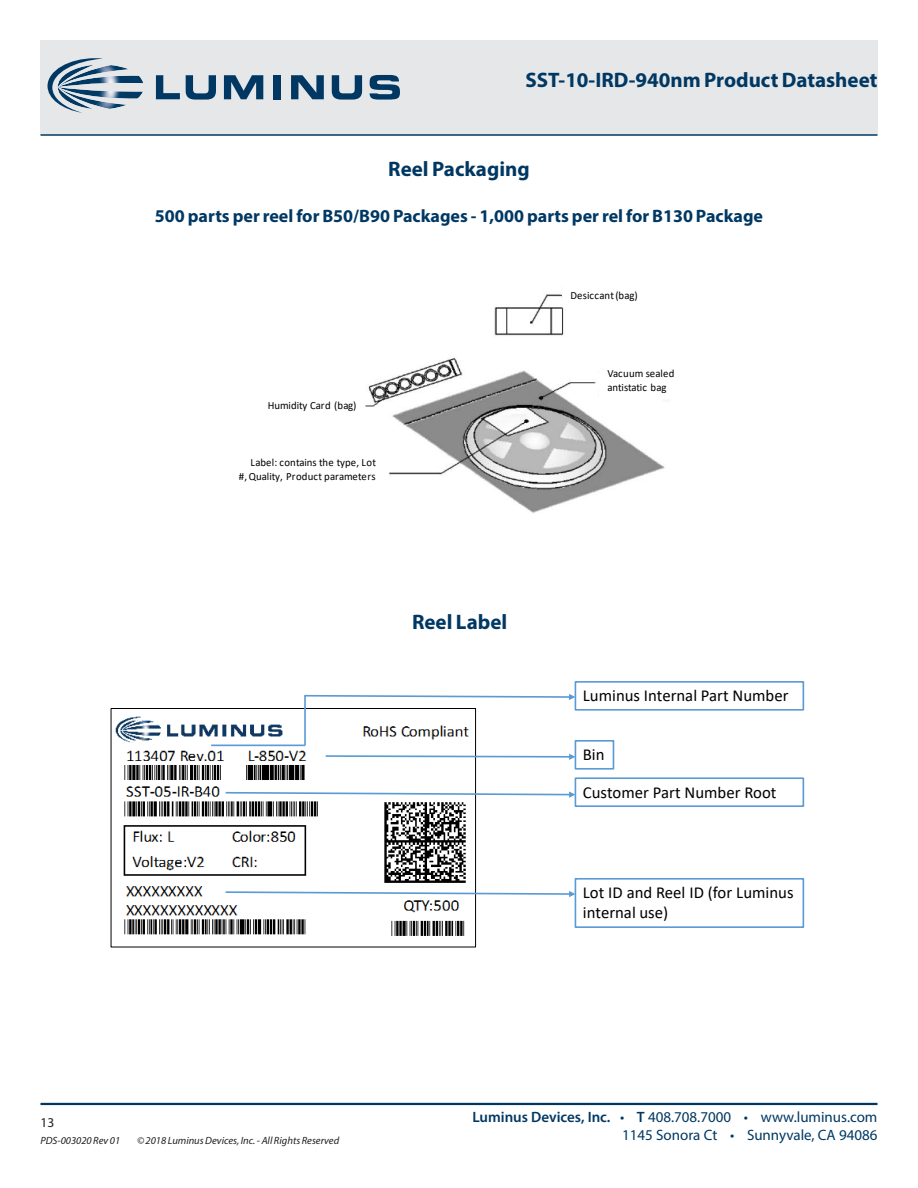
<style>
.page{position:relative;width:918px;height:1188px;background:#fff}
.page>*{position:absolute;margin:0;border:0;box-sizing:border-box;transform-origin:0 0}
.t1{font:700 21px "Myriad Pro";color:#003863}
.t2{font:700 18px "Myriad Pro";color:#003863}
.t3{font:16.8px/20.1px "Calibri";color:#000}
.t4{font:15px/18px "Myriad Pro";color:#003863;text-align:right}
.t5{font:13.5px "Myriad Pro";color:#221f1f}
.t6{font:10.95px/13.5px "Calibri";letter-spacing:.005em;color:#000}
.t7{font:italic 10.5px "Myriad Pro";color:#221f1f}
.s1{font-weight:600}
</style>
<div class="page">
<div style="left:41px;top:40px;width:837px;height:95px;background:#e6e7e8"></div>
<hr style="left:41px;top:1103px;width:837px;height:2px;background:#003863">
<hr style="left:41px;top:134px;width:837px;height:2px;background:#003863">
<img style="left:103px;top:91px;width:8px;height:18px">
<svg style="left:48px;top:58px;width:55px;height:55px"></svg>
<svg style="left:156px;top:75px;width:24px;height:24px"></svg>
<svg style="left:186px;top:75px;width:30px;height:25px"></svg>
<svg style="left:224px;top:75px;width:39px;height:24px"></svg>
<div style="left:273px;top:75px;width:8px;height:24px;background:#003863"></div>
<svg style="left:291px;top:75px;width:33px;height:24px"></svg>
<svg style="left:332px;top:75px;width:30px;height:25px"></svg>
<svg style="left:370px;top:75px;width:30px;height:25px"></svg>
<img style="left:365px;top:294px;width:302px;height:219px">
<div style="left:563px;top:285px;width:89px;height:22px;background:#fff"></div>
<div style="left:599px;top:363px;width:86px;height:35px;background:#fff"></div>
<div style="left:206px;top:453px;width:178px;height:35px;background:#fff"></div>
<img style="left:115px;top:716px;width:354px;height:220px">
<div style="left:111px;top:708px;width:365px;height:239px;border:1px solid #000"></div>
<svg style="left:324px;top:754px;width:251px;height:6px"></svg>
<div style="left:575px;top:740px;width:39px;height:30px;border:2px solid #5b9bd5"></div>
<hr style="left:211px;top:745px;width:94px;height:1px;background:#5b9bd5">
<hr style="left:304px;top:696px;width:2px;height:49px;background:#5b9bd5">
<svg style="left:304px;top:694px;width:271px;height:6px"></svg>
<svg style="left:224px;top:791px;width:351px;height:7px"></svg>
<div style="left:575px;top:777px;width:229px;height:30px;border:2px solid #5b9bd5"></div>
<div style="left:575px;top:681px;width:229px;height:30px;border:2px solid #5b9bd5"></div>
<svg style="left:224px;top:890px;width:351px;height:7px"></svg>
<div style="left:575px;top:878px;width:229px;height:50px;border:2px solid #5b9bd5"></div>
<h1 class="t1" style="left:526px;top:72px;width:353px">SST-10-IRD-940nm Product Datasheet</h1>
<h1 class="t1" style="left:388px;top:161px;width:143px">Reel Packaging</h1>
<h2 class="t2" style="left:155px;top:209px;width:610px">500 parts per reel for B50/B90 Packages - 1,000 parts per rel for B130 Package</h2>
<p class="t6" style="left:570px;top:290px;width:69px">Desiccant (bag)</p>
<p class="t6" style="left:268px;top:400px;width:90px">Humidity Card (bag)</p>
<p class="t6" style="left:239px;top:457px;width:139px;text-align:right">Label: contains the type, Lot<br>#, Quality, Product parameters</p>
<h1 class="t1" style="left:412px;top:614px;width:97px">Reel Label</h1>
<p class="t6" style="left:607px;top:367px;width:69px">Vacuum sealed antistatic bag</p>
<h3 class="t3" style="left:583px;top:687px;width:207px">Luminus Internal Part Number</h3>
<h3 class="t3" style="left:583px;top:746px;width:23px">Bin</h3>
<h3 class="t3" style="left:583px;top:783px;width:195px">Customer Part Number Root</h3>
<h3 class="t3" style="left:583px;top:884px;width:212px">Lot ID and Reel ID (for Luminus internal use)</h3>
<p class="t5" style="left:40px;top:1118px;width:15px">13</p>
<p class="t7" style="left:40px;top:1136px;width:81px">PDS-003020 Rev 01</p>
<p class="t7" style="left:137px;top:1136px;width:204px">© 2018 Luminus Devices, Inc. - All Rights Reserved</p>
<h3 class="t4" style="left:472px;top:1110px;width:407px"><span class="s1">Luminus Devices, Inc.</span> • <span class="s1">T</span> 408.708.7000 • www.luminus.com<br>1145 Sonora Ct • Sunnyvale, CA 94086</h3>
</div>
